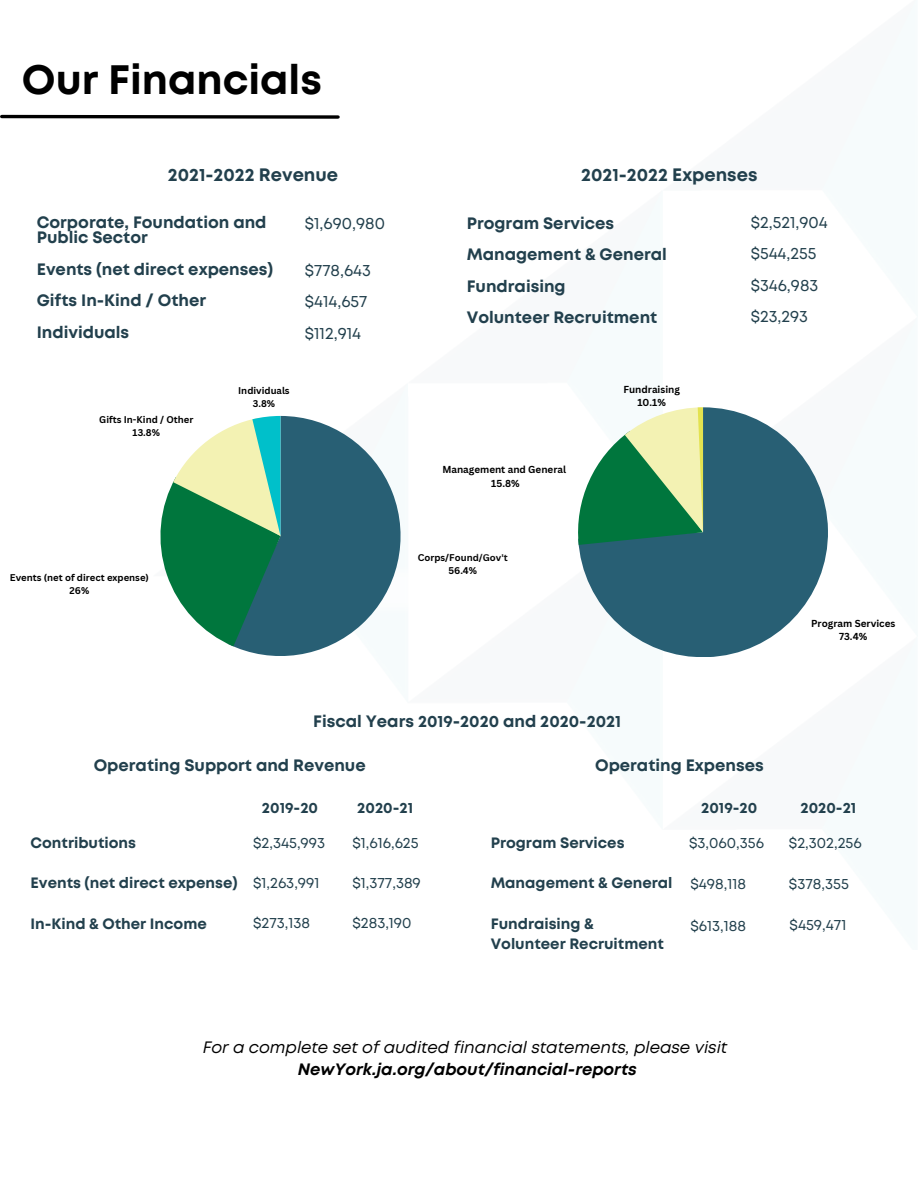
<style>
.page{position:relative;width:918px;height:1188px;background:#fff}
.page>*{position:absolute;margin:0;border:0;box-sizing:border-box;transform-origin:0 0}
.t1{font:700 41.1px "Mont";color:#000}
.t2{font:700 18px "Mont";color:#22404d}
.t3{font:700 16.5px/15.8px "Mont";color:#22404d}
.t4{font:16.5px "Mont";color:#22404d}
.t5{font:italic 16.5px "Mont";color:#000}
.t6{font:italic 700 16.5px "Mont";color:#000}
.t7{font:700 15px "Mont";color:#22404d}
.t8{font:15px "Mont";color:#22404d}
.t9{font:700 9.9px "Canva Sans";color:#000}
.t10{font:700 9.6px "Canva Sans";color:#000}
</style>
<div class="page">
<svg style="left:0;top:114px;width:340px;height:5px"></svg>
<svg style="left:160px;top:416px;width:241px;height:240px"></svg>
<svg style="left:578px;top:407px;width:250px;height:250px;fill:#285f74"></svg>
<svg style="left:578px;top:407px;width:125px;height:138px"></svg>
<p class="t1" style="left:22px;top:64px;width:302px">Our Financials</p>
<p class="t2" style="left:168px;top:168px;width:172px">2021-2022 Revenue</p>
<p class="t3" style="left:37px;top:215px;width:231px">Corporate, Foundation and<br>Public Sector</p>
<p class="t3" style="left:37px;top:262px;width:238px">Events (net direct expenses)</p>
<p class="t3" style="left:37px;top:294px;width:171px">Gifts In-Kind / Other</p>
<p class="t3" style="left:37px;top:325px;width:94px">Individuals</p>
<p class="t4" style="left:305px;top:217px;width:82px">$1,690,980</p>
<p class="t4" style="left:305px;top:264px;width:68px">$778,643</p>
<p class="t4" style="left:305px;top:295px;width:64px">$414,657</p>
<p class="t4" style="left:305px;top:327px;width:58px">$112,914</p>
<p class="t10" style="left:99px;top:413px;width:96px">Gifts In-Kind / Other</p>
<p class="t10" style="left:133px;top:426px;width:29px">13.8%</p>
<p class="t10" style="left:238px;top:383px;width:53px">Individuals</p>
<p class="t10" style="left:253px;top:397px;width:24px">3.8%</p>
<p class="t10" style="left:10px;top:571px;width:141px">Events (net of direct expense)</p>
<p class="t10" style="left:70px;top:584px;width:21px">26%</p>
<p class="t2" style="left:581px;top:168px;width:178px">2021-2022 Expenses</p>
<p class="t3" style="left:467px;top:216px;width:149px">Program Services</p>
<p class="t3" style="left:467px;top:248px;width:202px">Management &amp; General</p>
<p class="t3" style="left:467px;top:279px;width:100px">Fundraising</p>
<p class="t3" style="left:467px;top:311px;width:192px">Volunteer Recruitment</p>
<p class="t9" style="left:442px;top:463px;width:125px">Management and General</p>
<p class="t9" style="left:491px;top:476px;width:30px">15.8%</p>
<p class="t10" style="left:418px;top:551px;width:92px">Corps/Found/Gov't</p>
<p class="t10" style="left:448px;top:564px;width:30px">56.4%</p>
<p class="t9" style="left:623px;top:382px;width:58px">Fundraising</p>
<p class="t9" style="left:637px;top:396px;width:30px">10.1%</p>
<p class="t4" style="left:751px;top:216px;width:78px">$2,521,904</p>
<p class="t4" style="left:751px;top:247px;width:67px">$544,255</p>
<p class="t4" style="left:751px;top:279px;width:69px">$346,983</p>
<p class="t4" style="left:751px;top:310px;width:59px">$23,293</p>
<p class="t9" style="left:811px;top:616px;width:86px">Program Services</p>
<p class="t9" style="left:839px;top:630px;width:30px">73.4%</p>
<p class="t3" style="left:313px;top:715px;width:309px">Fiscal Years 2019-2020 and 2020-2021</p>
<p class="t3" style="left:94px;top:759px;width:274px">Operating Support and Revenue</p>
<p class="t7" style="left:31px;top:837px;width:107px">Contributions</p>
<p class="t7" style="left:31px;top:877px;width:209px">Events (net direct expense)</p>
<p class="t7" style="left:31px;top:918px;width:178px">In-Kind &amp; Other Income</p>
<p class="t7" style="left:262px;top:802px;width:58px">2019-20</p>
<p class="t7" style="left:357px;top:802px;width:57px">2020-21</p>
<p class="t8" style="left:253px;top:837px;width:74px">$2,345,993</p>
<p class="t8" style="left:352px;top:837px;width:68px">$1,616,625</p>
<p class="t8" style="left:253px;top:878px;width:68px">$1,263,991</p>
<p class="t8" style="left:253px;top:917px;width:59px">$273,138</p>
<p class="t8" style="left:352px;top:877px;width:70px">$1,377,389</p>
<p class="t8" style="left:352px;top:917px;width:61px">$283,190</p>
<p class="t3" style="left:595px;top:759px;width:170px">Operating Expenses</p>
<p class="t7" style="left:491px;top:837px;width:135px">Program Services</p>
<p class="t7" style="left:491px;top:877px;width:183px">Management &amp; General</p>
<p class="t7" style="left:491px;top:918px;width:105px">Fundraising &amp;</p>
<p class="t7" style="left:491px;top:938px;width:175px">Volunteer Recruitment</p>
<p class="t7" style="left:701px;top:802px;width:58px">2019-20</p>
<p class="t7" style="left:801px;top:802px;width:57px">2020-21</p>
<p class="t8" style="left:689px;top:837px;width:76px">$3,060,356</p>
<p class="t8" style="left:789px;top:837px;width:74px">$2,302,256</p>
<p class="t8" style="left:690px;top:878px;width:57px">$498,118</p>
<p class="t8" style="left:789px;top:878px;width:61px">$378,355</p>
<p class="t8" style="left:690px;top:920px;width:57px">$613,188</p>
<p class="t8" style="left:790px;top:919px;width:58px">$459,471</p>
<p class="t5" style="left:203px;top:1041px;width:526px">For a complete set of audited financial statements, please visit</p>
<p class="t6" style="left:298px;top:1063px;width:340px">NewYork.ja.org/about/financial-reports</p>
</div>
